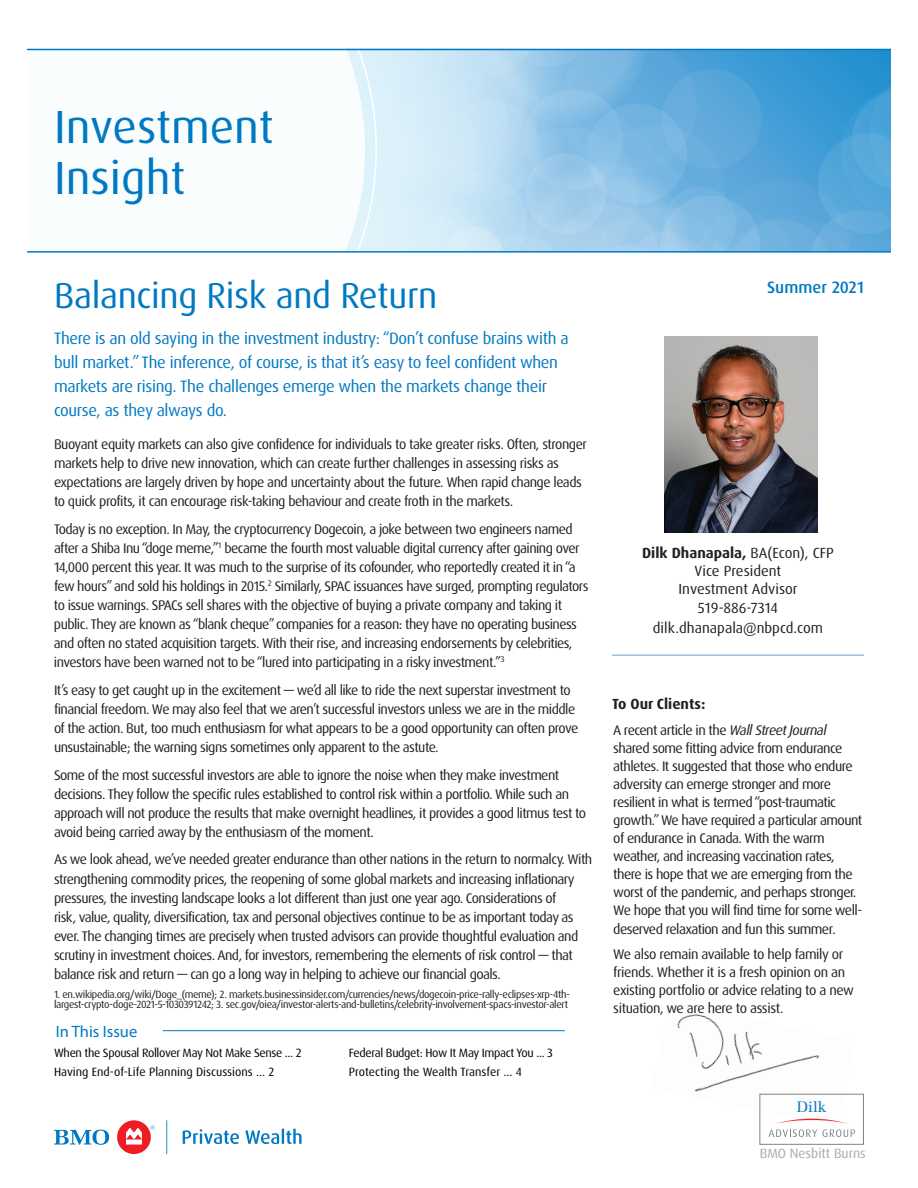
<style>
.page{position:relative;width:918px;height:1188px;background:#fff}
.page>*{position:absolute;margin:0;border:0;box-sizing:border-box;transform-origin:0 0}
.t1{font:46.5px/51px "Dax Pro";color:#0079c2}
.t2{font:36px "Dax Pro";letter-spacing:-.01em;color:#0079c2}
.t3{font:16.5px/24px "Dax Pro";letter-spacing:-.02em;color:#0079c2}
.t4{font:16.5px "Myriad Pro";color:#0079c2}
.t5{font:500 16.5px "Dax Pro";color:#0079c2}
.t6{font:15px "Emona";color:#0e78bf}
.t7{font:14.7px/18px "Dax Pro";color:#231f20;text-align:center}
.t8{font:700 14.7px "Dax Pro";color:#231f20}
.t9{font:13.95px/19px "Dax Pro";letter-spacing:-.04em;color:#231f20}
.t10{font:13.5px "Dax Pro";color:#a8a9ad}
.t11{font:12px "Dax Pro";letter-spacing:-.02em;color:#000}
.t12{font:12px "Dax Pro";color:#000}
.t13{font:10.5px/10.5px "Dax Pro";letter-spacing:-.03em;color:#231f20}
.s1{font-weight:700}
.s2{font-style:italic}
</style>
<div class="page">
<img style="left:677px;top:1012px;width:179px;height:116px">
<hr style="left:612px;top:655px;width:252px;height:1px;background:#61a0d6">
<img style="left:665px;top:336px;width:153px;height:197px">
<svg style="left:769px;top:1119px;width:86px;height:18px"></svg>
<div style="left:760px;top:1094px;width:104px;height:51px;border:1px solid #808385"></div>
<svg style="left:869px;top:50px;width:22px;height:201px;background:#48a2d7"></svg>
<svg style="left:377px;top:50px;width:492px;height:201px;background:#8bc3e7"></svg>
<svg style="left:27px;top:50px;width:350px;height:201px"></svg>
<hr style="left:163px;top:1030px;width:402px;height:1px;background:#0079c2">
<hr style="left:27px;top:251px;width:864px;height:2px;background:#0079c2">
<hr style="left:27px;top:49px;width:864px;height:1px;background:#0079c2">
<div style="left:117px;top:1120px;width:34px;height:34px;background:#ee1d23;border-radius:50%"></div>
<svg style="left:126px;top:1128px;width:16px;height:17px"></svg>
<svg style="left:183px;top:1129px;width:56px;height:15px"></svg>
<svg style="left:245px;top:1129px;width:57px;height:15px"></svg>
<svg style="left:54px;top:1130px;width:55px;height:15px"></svg>
<svg style="left:151px;top:1126px;width:4px;height:4px"></svg>
<svg style="left:166px;top:1120px;width:1px;height:34px"></svg>
<p class="t1" style="left:54px;top:101px;width:221px">Investment<br>Insight</p>
<p class="t2" style="left:54px;top:273px;width:385px">Balancing Risk and Return</p>
<p class="t3" style="left:54px;top:327px;width:516px">There is an old saying in the investment industry: “Don’t confuse brains with a bull market.” The inference, of course, is that it’s easy to feel confident when markets are rising. The challenges emerge when the markets change their course, as they always do.</p>
<p class="t9" style="left:54px;top:435px;width:534px">Buoyant equity markets can also give confidence for individuals to take greater risks. Often, stronger markets help to drive new innovation, which can create further challenges in assessing risks as expectations are largely driven by hope and uncertainty about the future. When rapid change leads to quick profits, it can encourage risk-taking behaviour and create froth in the markets.</p>
<p class="t9" style="left:54px;top:519px;width:536px">Today is no exception. In May, the cryptocurrency Dogecoin, a joke between two engineers named after a Shiba Inu “doge meme,”<sup>1</sup> became the fourth most valuable digital currency after gaining over 14,000 percent this year. It was much to the surprise of its cofounder, who reportedly created it in “a few hours” and sold his holdings in 2015.<sup>2</sup> Similarly, SPAC issuances have surged, prompting regulators to issue warnings. SPACs sell shares with the objective of buying a private company and taking it public. They are known as “blank cheque” companies for a reason: they have no operating business and often no stated acquisition targets. With their rise, and increasing endorsements by celebrities, investors have been warned not to be “lured into participating in a risky investment.”<sup>3</sup></p>
<p class="t9" style="left:54px;top:680px;width:526px">It’s easy to get caught up in the excitement — we’d all like to ride the next superstar investment to financial freedom. We may also feel that we aren’t successful investors unless we are in the middle of the action. But, too much enthusiasm for what appears to be a good opportunity can often prove unsustainable; the warning signs sometimes only apparent to the astute.</p>
<p class="t9" style="left:54px;top:765px;width:534px">Some of the most successful investors are able to ignore the noise when they make investment decisions. They follow the specific rules established to control risk within a portfolio. While such an approach will not produce the results that make overnight headlines, it provides a good litmus test to avoid being carried away by the enthusiasm of the moment.</p>
<p class="t9" style="left:54px;top:850px;width:540px">As we look ahead, we’ve needed greater endurance than other nations in the return to normalcy. With strengthening commodity prices, the reopening of some global markets and increasing inflationary pressures, the investing landscape looks a lot different than just one year ago. Considerations of<br>risk, value, quality, diversification, tax and personal objectives continue to be as important today as ever. The changing times are precisely when trusted advisors can provide thoughtful evaluation and scrutiny in investment choices. And, for investors, remembering the elements of risk control — that balance risk and return — can go a long way in helping to achieve our financial goals.</p>
<p class="t13" style="left:54px;top:989px;width:517px">1. en.wikipedia.org/wiki/Doge_(meme); 2. markets.businessinsider.com/currencies/news/dogecoin-price-rally-eclipses-xrp-4th&shy;largest-crypto-doge-2021-5-1030391242; 3. sec.gov/oiea/investor-alerts-and-bulletins/celebrity-involvement-spacs-investor-alert</p>
<p class="t4" style="left:56px;top:1021px;width:83px">In This Issue</p>
<p class="t11" style="left:54px;top:1045px;width:249px">When the Spousal Rollover May Not Make Sense ... 2</p>
<p class="t11" style="left:349px;top:1045px;width:206px">Federal Budget: How It May Impact You ... 3</p>
<p class="t12" style="left:54px;top:1064px;width:222px">Having End-of-Life Planning Discussions ... 2</p>
<p class="t12" style="left:349px;top:1064px;width:174px">Protecting the Wealth Transfer ... 4</p>
<p class="t5" style="left:767px;top:277px;width:98px">Summer 2021</p>
<p class="t7" style="left:642px;top:544px;width:193px"><span class="s1">Dilk Dhanapala,</span> BA(Econ), CFP<br>Vice President<br>Investment Advisor</p>
<p class="t7" style="left:653px;top:598px;width:172px;line-height:19.5px">519-886-7314 dilk.dhanapala@nbpcd.com</p>
<p class="t8" style="left:612px;top:694px;width:95px">To Our Clients:</p>
<p class="t9" style="left:613px;top:722px;width:251px;line-height:18.1px">A recent article in the <span class="s2">Wall Street Journal </span>shared some fitting advice from endurance athletes. It suggested that those who endure adversity can emerge stronger and more resilient in what is termed “post-traumatic growth.” We have required a particular amount of endurance in Canada. With the warm weather, and increasing vaccination rates, there is hope that we are emerging from the worst of the pandemic, and perhaps stronger.<br>We hope that you will find time for some well&shy;deserved relaxation and fun this summer.</p>
<p class="t9" style="left:613px;top:945px;width:242px;line-height:18px">We also remain available to help family or friends. Whether it is a fresh opinion on an existing portfolio or advice relating to a new situation, we are here to assist.</p>
<p class="t6" style="left:797px;top:1098px;width:31px">Dilk</p>
<p class="t10" style="left:760px;top:1145px;width:108px">BMO Nesbitt Burns</p>
</div>
